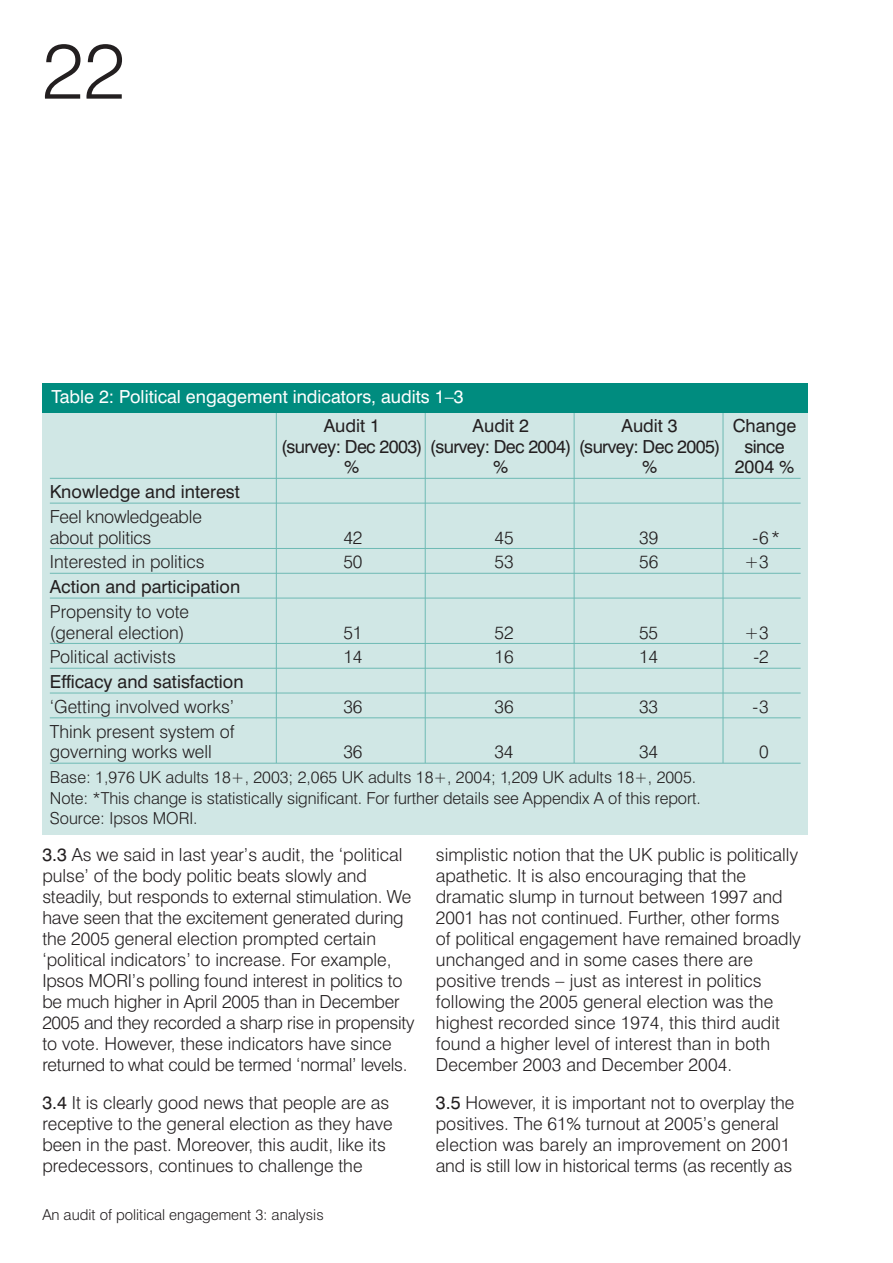
<style>
.page{position:relative;width:893px;height:1263px;background:#fff}
.page>*{position:absolute;margin:0;border:0;box-sizing:border-box;transform-origin:0 0}
.t1{font:300 78px "Swiss 721 BT";color:#231f20}
.t2{font:300 18px/21px "Swiss 721 BT";color:#231f20}
.t3{font:18px "Swiss 721 BT";color:#231f20}
.t4{font:18px "Swiss 721 BT";letter-spacing:-.035em;color:#231f20}
.t5{font:18px "Swiss 721 BT";color:#fff}
.t6{font:300 16.5px/20.5px "Swiss 721 BT";letter-spacing:-.005em;color:#231f20}
.t7{font:300 15px "Swiss 721 BT";color:#231f20}
.s1{font-weight:400}
</style>
<div class="page">
<div style="left:42px;top:407px;width:766px;height:428px;background:#d0e7e5"></div>
<hr style="left:50px;top:478px;width:750px;height:1px;background:#6ebab4">
<hr style="left:50px;top:503px;width:750px;height:1px;background:#6ebab4">
<hr style="left:50px;top:548px;width:750px;height:1px;background:#6ebab4">
<hr style="left:50px;top:573px;width:750px;height:1px;background:#6ebab4">
<hr style="left:50px;top:598px;width:750px;height:1px;background:#6ebab4">
<hr style="left:50px;top:643px;width:750px;height:1px;background:#6ebab4">
<hr style="left:50px;top:668px;width:750px;height:1px;background:#6ebab4">
<hr style="left:50px;top:693px;width:750px;height:1px;background:#6ebab4">
<hr style="left:50px;top:718px;width:750px;height:1px;background:#6ebab4">
<hr style="left:50px;top:763px;width:750px;height:1px;background:#6ebab4">
<hr style="left:722px;top:408px;width:1px;height:355px;background:#6ebab4">
<hr style="left:574px;top:408px;width:1px;height:355px;background:#6ebab4">
<hr style="left:425px;top:408px;width:1px;height:355px;background:#6ebab4">
<hr style="left:276px;top:408px;width:1px;height:355px;background:#6ebab4">
<div style="left:42px;top:383px;width:766px;height:30px;background:#008c7f"></div>
<h1 class="t1" style="left:42px;top:40px;width:85px">22</h1>
<p class="t5" style="left:52px;top:390px;width:413px">Table 2: Political engagement indicators, audits 1–3</p>
<p class="t3" style="left:50px;top:485px;width:191px">Knowledge and interest</p>
<p class="t2" style="left:50px;top:508px;width:153px;line-height:20.5px">Feel knowledgeable about politics</p>
<p class="t3" style="left:324px;top:419px;width:58px">Audit 1</p>
<p class="t3" style="left:472px;top:419px;width:58px">Audit 2</p>
<p class="t3" style="left:621px;top:419px;width:58px">Audit 3</p>
<p class="t3" style="left:732px;top:419px;width:65px">Change</p>
<p class="t4" style="left:281px;top:439px;width:441px">(survey: Dec 2003) (survey: Dec 2004) (survey: Dec 2005)</p>
<p class="t3" style="left:744px;top:439px;width:42px">since</p>
<p class="t3" style="left:344px;top:460px;width:17px">%</p>
<p class="t3" style="left:493px;top:460px;width:17px">%</p>
<p class="t3" style="left:642px;top:460px;width:17px">%</p>
<p class="t3" style="left:734px;top:460px;width:61px">2004 %</p>
<p class="t2" style="left:343px;top:528px;width:21px">42</p>
<p class="t2" style="left:494px;top:528px;width:21px">45</p>
<p class="t2" style="left:639px;top:528px;width:21px">39</p>
<p class="t2" style="left:752px;top:528px;width:29px">-6*</p>
<p class="t2" style="left:50px;top:553px;width:156px">Interested in politics</p>
<p class="t2" style="left:343px;top:553px;width:21px">50</p>
<p class="t2" style="left:494px;top:553px;width:21px">53</p>
<p class="t2" style="left:639px;top:553px;width:21px">56</p>
<p class="t2" style="left:744px;top:553px;width:26px">+3</p>
<p class="t3" style="left:50px;top:580px;width:192px">Action and participation</p>
<p class="t2" style="left:50px;top:603px;width:141px;line-height:20.5px">Propensity to vote (general election)</p>
<p class="t2" style="left:343px;top:623px;width:21px">51</p>
<p class="t2" style="left:494px;top:623px;width:21px">52</p>
<p class="t2" style="left:639px;top:623px;width:21px">55</p>
<p class="t2" style="left:744px;top:623px;width:26px">+3</p>
<p class="t2" style="left:50px;top:648px;width:127px">Political activists</p>
<p class="t2" style="left:343px;top:648px;width:21px">14</p>
<p class="t2" style="left:494px;top:648px;width:21px">16</p>
<p class="t2" style="left:639px;top:648px;width:21px">14</p>
<p class="t2" style="left:753px;top:648px;width:17px">-2</p>
<p class="t3" style="left:50px;top:675px;width:195px">Efficacy and satisfaction</p>
<p class="t2" style="left:50px;top:698px;width:186px">‘Getting involved works’</p>
<p class="t2" style="left:343px;top:698px;width:21px">36</p>
<p class="t2" style="left:494px;top:698px;width:21px">36</p>
<p class="t2" style="left:639px;top:698px;width:21px">33</p>
<p class="t2" style="left:752px;top:698px;width:18px">-3</p>
<p class="t2" style="left:50px;top:723px;width:186px;line-height:20.5px">Think present system of governing works well</p>
<p class="t2" style="left:343px;top:743px;width:21px">36</p>
<p class="t2" style="left:494px;top:743px;width:21px">34</p>
<p class="t2" style="left:639px;top:743px;width:21px">34</p>
<p class="t2" style="left:759px;top:743px;width:11px">0</p>
<p class="t6" style="left:50px;top:768px;width:652px">Base: 1,976 UK adults 18+, 2003; 2,065 UK adults 18+, 2004; 1,209 UK adults 18+, 2005.<br>Note: *This change is statistically significant. For further details see Appendix A of this report.<br>Source: Ipsos MORI.</p>
<p class="t2" style="left:42px;top:846px;width:373px"><span class="s1">3.3</span> As we said in last year’s audit, the ‘political pulse’ of the body politic beats slowly and steadily, but responds to external stimulation. We have seen that the excitement generated during the 2005 general election prompted certain ‘political indicators’ to increase. For example, Ipsos MORI’s polling found interest in politics to be much higher in April 2005 than in December 2005 and they recorded a sharp rise in propensity to vote. However, these indicators have since returned to what could be termed ‘normal’ levels.</p>
<p class="t2" style="left:42px;top:1094px;width:352px"><span class="s1">3.4</span> It is clearly good news that people are as receptive to the general election as they have been in the past. Moreover, this audit, like its predecessors, continues to challenge the</p>
<p class="t7" style="left:42px;top:1209px;width:283px">An audit of political engagement 3: analysis</p>
<p class="t2" style="left:436px;top:846px;width:366px">simplistic notion that the UK public is politically apathetic. It is also encouraging that the dramatic slump in turnout between 1997 and 2001 has not continued. Further, other forms<br>of political engagement have remained broadly unchanged and in some cases there are positive trends – just as interest in politics following the 2005 general election was the highest recorded since 1974, this third audit found a higher level of interest than in both December 2003 and December 2004.</p>
<p class="t2" style="left:436px;top:1094px;width:360px"><span class="s1">3.5</span> However, it is important not to overplay the positives. The 61% turnout at 2005’s general election was barely an improvement on 2001 and is still low in historical terms (as recently as</p>
</div>
